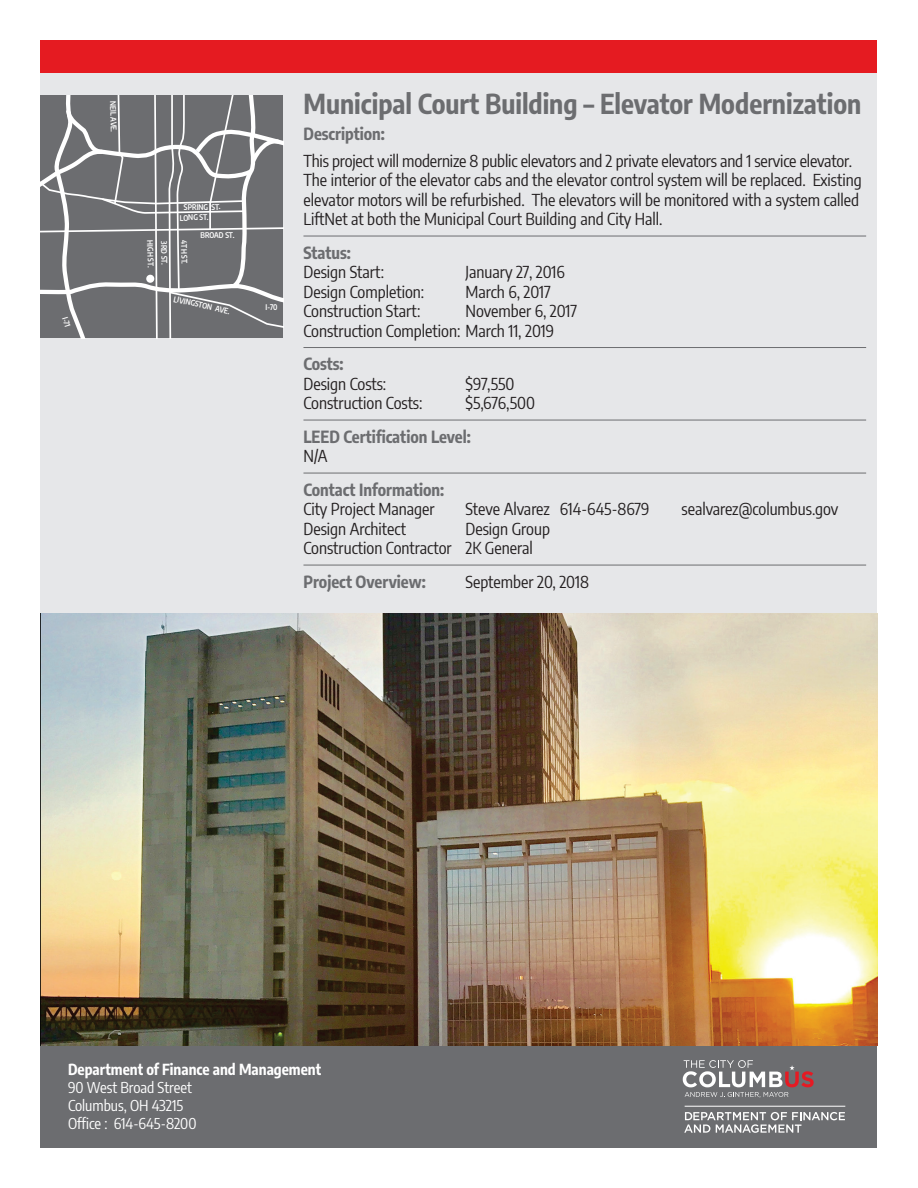
<style>
.page{position:relative;width:918px;height:1188px;background:#fff}
.page>*{position:absolute;margin:0;border:0;box-sizing:border-box;transform-origin:0 0}
.t1{font:700 27px "Encode Sans Condensed";color:#6c6d70}
.t2{font:16.5px/19.5px "Encode Sans Condensed";color:#231f20}
.t3{font:700 16.5px "Encode Sans Condensed";color:#6c6d70}
.t4{font:15px/18px "Encode Sans Condensed";color:#fff}
.t5{font:700 15px "Encode Sans Condensed";color:#fff}
.t6{font:600 7.65px "Encode Sans Condensed";color:#fff}
</style>
<div class="page">
<div style="left:40px;top:40px;width:838px;height:904px;background:#e6e7e9"></div>
<hr style="left:303px;top:236px;width:563px;height:1px;background:#6c6d70">
<hr style="left:303px;top:347px;width:563px;height:1px;background:#6c6d70">
<hr style="left:303px;top:420px;width:563px;height:1px;background:#6c6d70">
<hr style="left:303px;top:473px;width:563px;height:1px;background:#6c6d70">
<hr style="left:303px;top:565px;width:563px;height:1px;background:#6c6d70">
<div style="left:40px;top:1045px;width:838px;height:103px;background:#6c6d70"></div>
<svg style="left:684px;top:1112px;width:161px;height:21px"></svg>
<hr style="left:685px;top:1106px;width:160px;height:1px;background:#fff">
<svg style="left:683px;top:1060px;width:131px;height:38px"></svg>
<div style="left:40px;top:40px;width:838px;height:33px;background:#e51b21"></div>
<svg style="left:40px;top:95px;width:244px;height:243px;background:#7e7e81"></svg>
<img style="left:40px;top:613px;width:838px;height:432px">
<p class="t6" style="left:70px;top:315px;width:12px;rotate:73deg">I-71</p>
<p class="t6" style="left:119px;top:101px;width:33px;rotate:88deg">NEIL AVE.</p>
<p class="t6" style="left:184px;top:202px;width:38px;rotate:-1deg">SPRING ST.</p>
<p class="t6" style="left:180px;top:212px;width:30px;rotate:-1deg">LONG ST.</p>
<p class="t6" style="left:156px;top:240px;width:29px;rotate:88deg">HIGH ST.</p>
<p class="t6" style="left:189px;top:240px;width:25px;rotate:88deg">4TH ST.</p>
<p class="t6" style="left:169px;top:241px;width:25px;rotate:88deg">3RD ST.</p>
<p class="t6" style="left:200px;top:230px;width:35px;rotate:-1deg">BROAD ST.</p>
<p class="t6" style="left:175px;top:294px;width:59px;rotate:12deg">LIVINGSTON AVE.</p>
<p class="t6" style="left:266px;top:301px;width:13px">I-70</p>
<h1 class="t1" style="left:303px;top:84px;width:559px">Municipal Court Building – Elevator Modernization</h1>
<p class="t3" style="left:303px;top:122px;width:83px">Description:</p>
<p class="t2" style="left:303px;top:150px;width:560px">This project will modernize 8 public elevators and 2 private elevators and 1 service elevator.<br>The interior of the elevator cabs and the elevator control system will be replaced. Existing elevator motors will be refurbished. The elevators will be monitored with a system called LiftNet at both the Municipal Court Building and City Hall.</p>
<p class="t3" style="left:303px;top:240px;width:49px">Status:</p>
<p class="t2" style="left:303px;top:261px;width:82px">Design Start:</p>
<p class="t2" style="left:465px;top:261px;width:101px">January 27, 2016</p>
<p class="t2" style="left:303px;top:281px;width:122px">Design Completion:</p>
<p class="t2" style="left:465px;top:281px;width:87px">March 6, 2017</p>
<p class="t2" style="left:303px;top:300px;width:118px">Construction Start:</p>
<p class="t2" style="left:303px;top:300px;width:275px;text-indent:162px">November 6, 2017<br>Construction Completion: March 11, 2019</p>
<p class="t3" style="left:303px;top:352px;width:42px">Costs:</p>
<p class="t2" style="left:303px;top:373px;width:84px">Design Costs:</p>
<p class="t2" style="left:465px;top:373px;width:50px">$97,550</p>
<p class="t2" style="left:303px;top:393px;width:121px">Construction Costs:</p>
<p class="t2" style="left:465px;top:393px;width:71px">$5,676,500</p>
<p class="t3" style="left:303px;top:424px;width:169px">LEED Certification Level:</p>
<p class="t2" style="left:303px;top:446px;width:25px">N/A</p>
<p class="t3" style="left:303px;top:477px;width:142px">Contact Information:</p>
<p class="t2" style="left:303px;top:499px;width:133px">City Project Manager</p>
<p class="t2" style="left:465px;top:499px;width:186px">Steve Alvarez 614-645-8679</p>
<p class="t2" style="left:681px;top:499px;width:158px">sealvarez@columbus.gov</p>
<p class="t2" style="left:303px;top:518px;width:104px">Design Architect</p>
<p class="t2" style="left:303px;top:518px;width:248px;text-indent:162px">Design Group<br>Construction Contractor 2K General</p>
<p class="t3" style="left:303px;top:569px;width:124px">Project Overview:</p>
<p class="t2" style="left:465px;top:571px;width:125px">September 20, 2018</p>
<p class="t5" style="left:68px;top:1058px;width:255px">Department of Finance and Management</p>
<p class="t4" style="left:68px;top:1078px;width:130px">90 West Broad Street<br>Columbus, OH 43215<br>Office : 614-645-8200</p>
</div>
